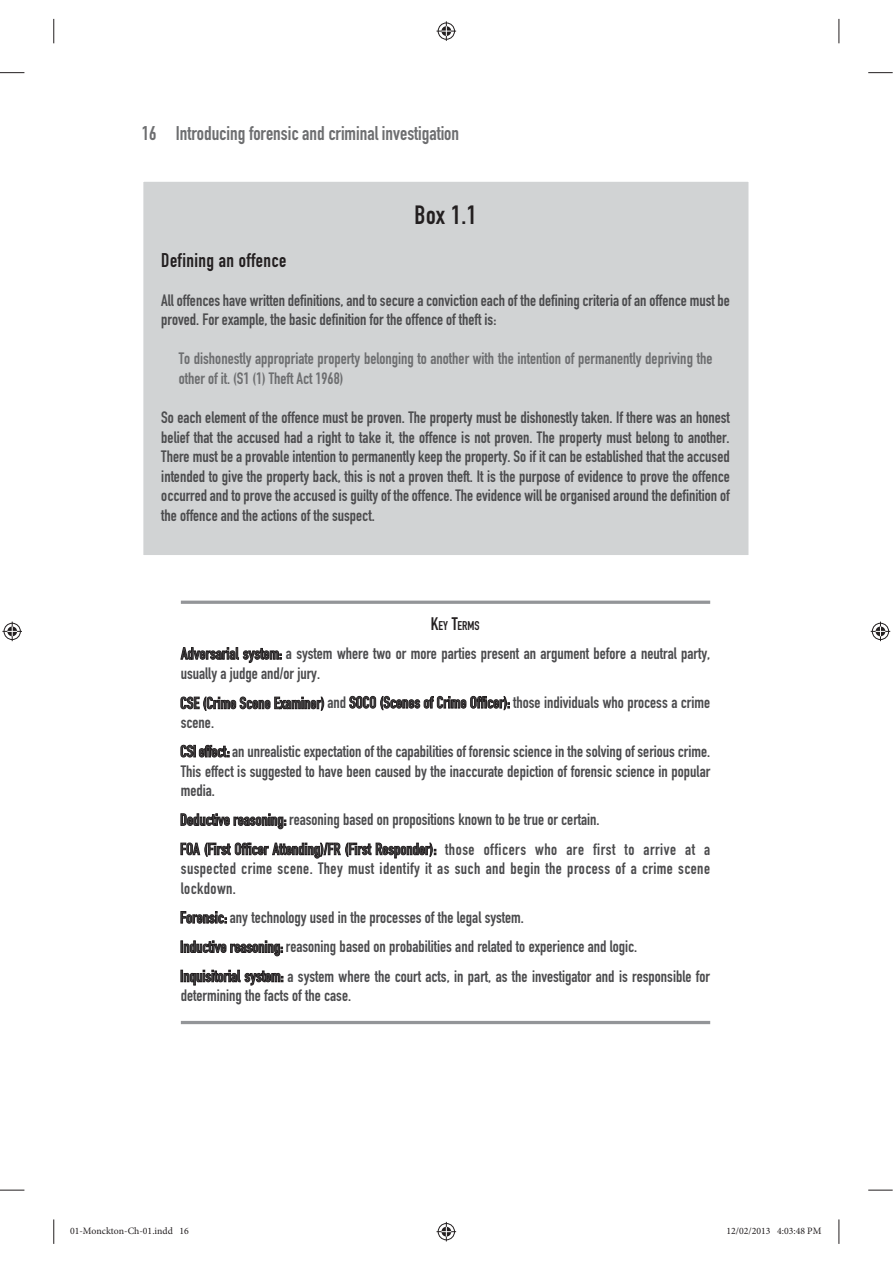
<style>
.page{position:relative;width:893px;height:1263px;background:#fff}
.page>*{position:absolute;margin:0;border:0;box-sizing:border-box;transform-origin:0 0}
.t1{font:26.1px "DIN Engschrift";color:#231f20}
.t2{font:19.5px "DIN Engschrift";color:#6d6e70}
.t3{font:19.5px "DIN Engschrift";letter-spacing:.02em;color:#231f20}
.t4{font:16.35px/19.5px "DIN Engschrift";color:#4c4c4e}
.t5{font:16.35px/19.5px "DIN Engschrift";color:#6d6e70}
.t6{font:16.35px/19.5px "DIN Engschrift";letter-spacing:.025em;color:#4c4c4e}
.t7{font:12.6px "DIN Engschrift";color:#231f20}
.t8{font:9.75px "Minion Pro";color:#231f20}
.s1{font-size:17.85px}
</style>
<div class="page">
<div style="left:143px;top:181px;width:606px;height:375px;background:#d1d3d4"></div>
<div style="left:142px;top:180px;width:608px;height:377px;border:2px solid #fff"></div>
<hr style="left:181px;top:601px;width:529px;height:3px;background:#939598">
<hr style="left:181px;top:1021px;width:529px;height:3px;background:#939598">
<svg style="left:181px;top:648px;width:100px;height:15px"></svg>
<svg style="left:181px;top:697px;width:143px;height:13px"></svg>
<svg style="left:350px;top:696px;width:159px;height:14px"></svg>
<svg style="left:181px;top:745px;width:48px;height:12px"></svg>
<svg style="left:181px;top:814px;width:105px;height:15px"></svg>
<svg style="left:181px;top:843px;width:255px;height:15px"></svg>
<svg style="left:181px;top:911px;width:46px;height:12px"></svg>
<svg style="left:181px;top:941px;width:102px;height:15px"></svg>
<svg style="left:181px;top:970px;width:102px;height:15px"></svg>
<svg style="left:0;top:72px;width:24px;height:1px"></svg>
<svg style="left:868px;top:72px;width:25px;height:1px"></svg>
<svg style="left:0;top:1190px;width:24px;height:1px"></svg>
<svg style="left:868px;top:1190px;width:25px;height:1px"></svg>
<svg style="left:54px;top:19px;width:1px;height:24px"></svg>
<svg style="left:54px;top:1219px;width:1px;height:25px"></svg>
<svg style="left:839px;top:19px;width:1px;height:24px"></svg>
<svg style="left:839px;top:1219px;width:1px;height:25px"></svg>
<svg style="left:436px;top:21px;width:20px;height:20px"></svg>
<svg style="left:436px;top:1222px;width:20px;height:19px"></svg>
<svg style="left:2px;top:622px;width:20px;height:19px"></svg>
<svg style="left:871px;top:622px;width:19px;height:19px"></svg>
<p class="t2" style="left:142px;top:126px;width:319px">16 Introducing forensic and criminal investigation</p>
<h1 class="t1" style="left:414px;top:206px;width:64px">Box 1.1</h1>
<p class="t3" style="left:161px;top:253px;width:127px">Defining an offence</p>
<p class="t4" style="left:161px;top:292px;width:570px">All offences have written definitions, and to secure a conviction each of the defining criteria of an offence must be proved. For example, the basic definition for the offence of theft is:</p>
<p class="t5" style="left:179px;top:351px;width:535px">To dishonestly appropriate property belonging to another with the intention of permanently depriving the other of it. (S1 (1) Theft Act 1968)</p>
<p class="t4" style="left:161px;top:409px;width:570px;text-align:justify">So each element of the offence must be proven. The property must be dishonestly taken. If there was an honest belief that the accused had a right to take it, the offence is not proven. The property must belong to another.<br>There must be a provable intention to permanently keep the property. So if it can be established that the accused intended to give the property back, this is not a proven theft. It is the purpose of evidence to prove the offence occurred and to prove the accused is guilty of the offence. The evidence will be organised around the definition of the offence and the actions of the suspect.</p>
<p class="t7" style="left:431px;top:618px;width:50px"><span class="s1">K</span>EY <span class="s1">T</span>ERMS</p>
<p class="t4" style="left:181px;top:645px;width:531px;text-indent:105px">a system where two or more parties present an argument before a neutral party, usually a judge and/or jury.</p>
<p class="t4" style="left:327px;top:694px;width:20px">and</p>
<p class="t4" style="left:513px;top:694px;width:199px">those individuals who process a crime</p>
<p class="t4" style="left:181px;top:714px;width:35px">scene.</p>
<p class="t4" style="left:181px;top:743px;width:531px;text-align:justify;text-indent:51px">an unrealistic expectation of the capabilities of forensic science in the solving of serious crime.<br>This effect is suggested to have been caused by the inaccurate depiction of forensic science in popular media.</p>
<p class="t4" style="left:445px;top:807px;width:267px;line-height:29.2px;text-indent:-156px">reasoning based on propositions known to be true or certain.<br>those officers who are first to arrive at a</p>
<p class="t6" style="left:181px;top:860px;width:531px">suspected crime scene. They must identify it as such and begin the process of a crime scene lockdown.</p>
<p class="t4" style="left:286px;top:904px;width:426px;line-height:29.2px;text-indent:-56px">any technology used in the processes of the legal system.<br>reasoning based on probabilities and related to experience and logic.<br>a system where the court acts, in part, as the investigator and is responsible for</p>
<p class="t4" style="left:181px;top:987px;width:172px">determining the facts of the case.</p>
<p class="t8" style="left:70px;top:1225px;width:120px">01-Monckton-Ch-01.indd 16</p>
<p class="t8" style="left:726px;top:1225px;width:97px">12/02/2013 4:03:48 PM</p>
</div>
